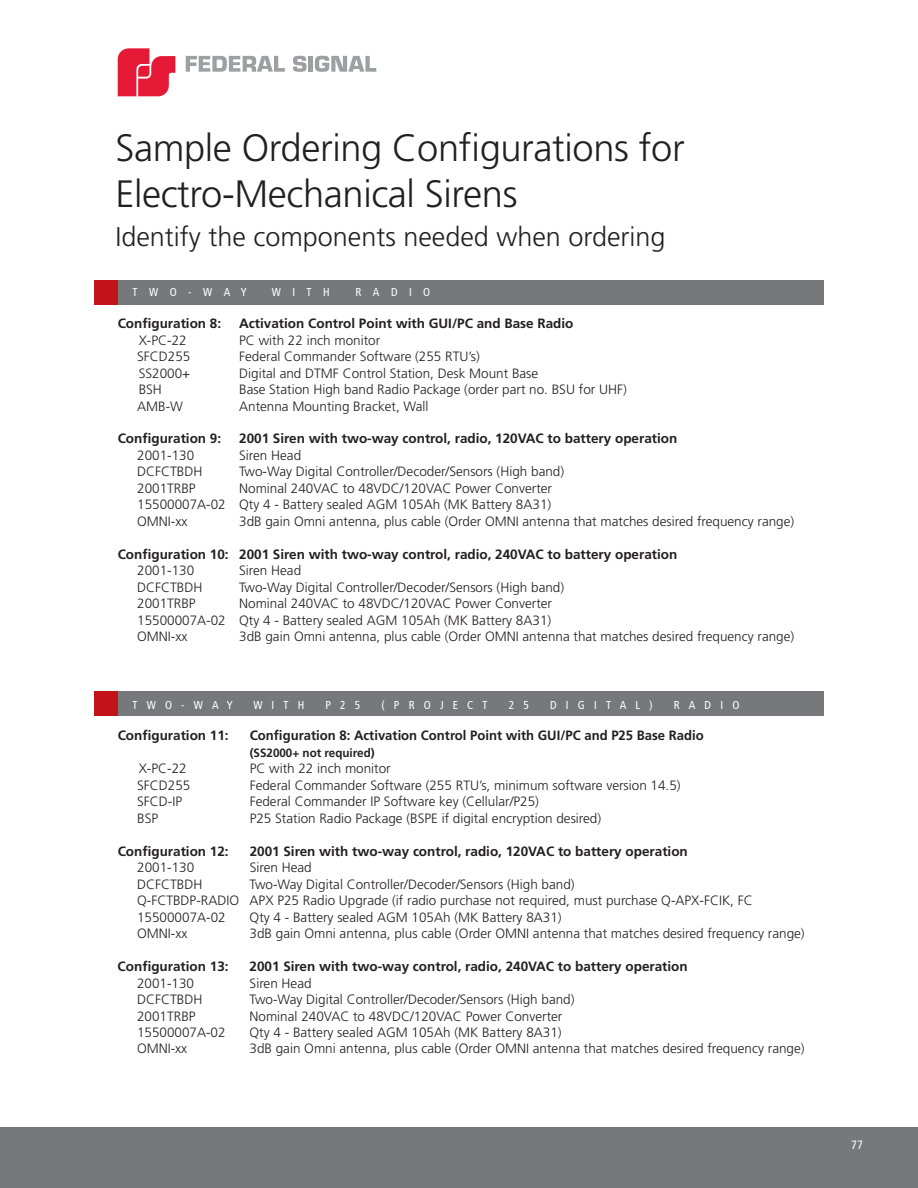
<style>
.page{position:relative;width:918px;height:1188px;background:#fff}
.page>*{position:absolute;margin:0;border:0;box-sizing:border-box;transform-origin:0 0}
.t1{font:300 38.1px/46.2px "Frutiger LT Std";letter-spacing:-.01em;color:#231f20}
.t2{font:300 27px "Frutiger LT Std";color:#231f20}
.t3{font:300 13.5px/16.5px "Frutiger LT Std";color:#231f20;text-align:justify}
.t4{font:700 13.5px "Frutiger LT Std";color:#231f20}
.t5{font:700 12px "Frutiger LT Std";color:#231f20}
.t6{font:condensed 12px "Frutiger LT Std";color:#fff}
.t7{font:condensed 11.55px "Frutiger LT Std";letter-spacing:.8em;color:#fff}
</style>
<div class="page">
<div style="left:0;top:1127px;width:918px;height:61px;background:#76787b"></div>
<div style="left:94px;top:280px;width:26px;height:25px;background:#c4121a"></div>
<div style="left:119px;top:280px;width:705px;height:25px;background:#76787b"></div>
<div style="left:94px;top:691px;width:25px;height:25px;background:#c4121a"></div>
<div style="left:119px;top:691px;width:705px;height:25px;background:#76787b"></div>
<svg style="left:186px;top:56px;width:99px;height:16px"></svg>
<svg style="left:293px;top:56px;width:14px;height:16px"></svg>
<hr style="left:309px;top:56px;width:4px;height:16px;background:#9d9fa2">
<svg style="left:315px;top:56px;width:61px;height:16px"></svg>
<svg style="left:118px;top:48px;width:57px;height:48px"></svg>
<h1 class="t1" style="left:115px;top:125px;width:571px">Sample Ordering Configurations for<br>Electro-Mechanical Sirens</h1>
<h2 class="t2" style="left:115px;top:221px;width:552px">Identify the components needed when ordering</h2>
<p class="t7" style="left:133px;top:285px;width:116px">TWO-WAY</p>
<p class="t7" style="left:272px;top:285px;width:60px">WITH</p>
<p class="t7" style="left:356px;top:285px;width:76px">RADIO</p>
<p class="t4" style="left:118px;top:315px;width:105px">Configuration 8:</p>
<p class="t4" style="left:239px;top:315px;width:336px">Activation Control Point with GUI/PC and Base Radio</p>
<p class="t3" style="left:139px;top:332px;width:50px">X-PC-22</p>
<p class="t3" style="left:239px;top:332px;width:143px">PC with 22 inch monitor</p>
<p class="t3" style="left:137px;top:348px;width:55px">SFCD255</p>
<p class="t3" style="left:239px;top:348px;width:242px">Federal Commander Software (255 RTU’s)</p>
<p class="t3" style="left:139px;top:365px;width:53px">SS2000+</p>
<p class="t3" style="left:239px;top:365px;width:301px">Digital and DTMF Control Station, Desk Mount Base</p>
<p class="t3" style="left:139px;top:381px;width:25px">BSH</p>
<p class="t3" style="left:239px;top:381px;width:389px">Base Station High band Radio Package (order part no. BSU for UHF)</p>
<p class="t3" style="left:137px;top:398px;width:47px">AMB-W</p>
<p class="t3" style="left:239px;top:398px;width:191px">Antenna Mounting Bracket, Wall</p>
<p class="t4" style="left:118px;top:431px;width:105px">Configuration 9:</p>
<p class="t4" style="left:239px;top:431px;width:440px">2001 Siren with two-way control, radio, 120VAC to battery operation</p>
<p class="t3" style="left:137px;top:447px;width:59px">2001-130</p>
<p class="t3" style="left:239px;top:447px;width:64px">Siren Head</p>
<p class="t3" style="left:137px;top:464px;width:67px">DCFCTBDH</p>
<p class="t3" style="left:239px;top:464px;width:326px">Two-Way Digital Controller/Decoder/Sensors (High band)</p>
<p class="t3" style="left:137px;top:480px;width:60px">2001TRBP</p>
<p class="t3" style="left:137px;top:480px;width:416px;text-indent:102px">Nominal 240VAC to 48VDC/120VAC Power Converter 15500007A-02 Qty 4 - Battery sealed AGM 105Ah (MK Battery 8A31)<br>OMNI-xx</p>
<p class="t3" style="left:239px;top:513px;width:557px">3dB gain Omni antenna, plus cable (Order OMNI antenna that matches desired frequency range)</p>
<p class="t4" style="left:118px;top:546px;width:561px">Configuration 10: 2001 Siren with two-way control, radio, 240VAC to battery operation</p>
<p class="t3" style="left:137px;top:563px;width:59px">2001-130</p>
<p class="t3" style="left:239px;top:563px;width:64px">Siren Head</p>
<p class="t3" style="left:137px;top:579px;width:67px">DCFCTBDH</p>
<p class="t3" style="left:239px;top:579px;width:326px">Two-Way Digital Controller/Decoder/Sensors (High band)</p>
<p class="t3" style="left:137px;top:596px;width:60px">2001TRBP</p>
<p class="t3" style="left:137px;top:596px;width:416px;text-indent:102px">Nominal 240VAC to 48VDC/120VAC Power Converter 15500007A-02 Qty 4 - Battery sealed AGM 105Ah (MK Battery 8A31)<br>OMNI-xx</p>
<p class="t3" style="left:239px;top:628px;width:557px">3dB gain Omni antenna, plus cable (Order OMNI antenna that matches desired frequency range)</p>
<p class="t7" style="left:133px;top:698px;width:102px">TWO-WAY</p>
<p class="t7" style="left:253px;top:698px;width:53px">WITH</p>
<p class="t7" style="left:326px;top:698px;width:36px">P25</p>
<p class="t7" style="left:382px;top:698px;width:108px">(PROJECT</p>
<p class="t7" style="left:509px;top:698px;width:22px">2 5</p>
<p class="t7" style="left:550px;top:698px;width:104px">DIGITAL)</p>
<p class="t7" style="left:674px;top:698px;width:67px">RADIO</p>
<p class="t4" style="left:118px;top:727px;width:113px">Configuration 11:</p>
<p class="t4" style="left:250px;top:727px;width:456px">Configuration 8: Activation Control Point with GUI/PC and P25 Base Radio</p>
<p class="t5" style="left:250px;top:745px;width:126px">(SS2000+ not required)</p>
<p class="t3" style="left:139px;top:760px;width:50px">X-PC-22</p>
<p class="t3" style="left:250px;top:760px;width:143px">PC with 22 inch monitor</p>
<p class="t3" style="left:137px;top:777px;width:55px">SFCD255</p>
<p class="t3" style="left:250px;top:777px;width:432px">Federal Commander Software (255 RTU’s, minimum software version 14.5)</p>
<p class="t3" style="left:137px;top:793px;width:46px">SFCD-IP</p>
<p class="t3" style="left:250px;top:793px;width:291px">Federal Commander IP Software key (Cellular/P25)</p>
<p class="t3" style="left:137px;top:810px;width:23px">BSP</p>
<p class="t3" style="left:250px;top:810px;width:353px">P25 Station Radio Package (BSPE if digital encryption desired)</p>
<p class="t4" style="left:118px;top:843px;width:113px">Configuration 12:</p>
<p class="t4" style="left:250px;top:843px;width:440px">2001 Siren with two-way control, radio, 120VAC to battery operation</p>
<p class="t3" style="left:137px;top:859px;width:59px">2001-130</p>
<p class="t3" style="left:250px;top:859px;width:64px">Siren Head</p>
<p class="t3" style="left:137px;top:876px;width:67px">DCFCTBDH</p>
<p class="t3" style="left:137px;top:876px;width:617px;text-align:left;text-indent:113px">Two-Way Digital Controller/Decoder/Sensors (High band)<br>Q-FCTBDP-RADIO APX P25 Radio Upgrade (if radio purchase not required, must purchase Q-APX-FCIK, FC<br>15500007A-02</p>
<p class="t3" style="left:250px;top:909px;width:314px">Qty 4 - Battery sealed AGM 105Ah (MK Battery 8A31)</p>
<p class="t3" style="left:137px;top:925px;width:52px">OMNI-xx</p>
<p class="t3" style="left:250px;top:925px;width:557px">3dB gain Omni antenna, plus cable (Order OMNI antenna that matches desired frequency range)</p>
<p class="t4" style="left:118px;top:958px;width:113px">Configuration 13:</p>
<p class="t4" style="left:250px;top:958px;width:440px">2001 Siren with two-way control, radio, 240VAC to battery operation</p>
<p class="t3" style="left:137px;top:975px;width:59px">2001-130</p>
<p class="t3" style="left:250px;top:975px;width:64px">Siren Head</p>
<p class="t3" style="left:137px;top:991px;width:67px">DCFCTBDH</p>
<p class="t3" style="left:250px;top:991px;width:326px">Two-Way Digital Controller/Decoder/Sensors (High band)</p>
<p class="t3" style="left:137px;top:1008px;width:60px">2001TRBP</p>
<p class="t3" style="left:250px;top:1008px;width:314px">Nominal 240VAC to 48VDC/120VAC Power Converter</p>
<p class="t3" style="left:137px;top:1024px;width:90px">15500007A-02</p>
<p class="t3" style="left:250px;top:1024px;width:314px">Qty 4 - Battery sealed AGM 105Ah (MK Battery 8A31)</p>
<p class="t3" style="left:137px;top:1041px;width:52px">OMNI-xx</p>
<p class="t3" style="left:250px;top:1041px;width:557px">3dB gain Omni antenna, plus cable (Order OMNI antenna that matches desired frequency range)</p>
<p class="t6" style="left:851px;top:1137px;width:14px">77</p>
</div>
